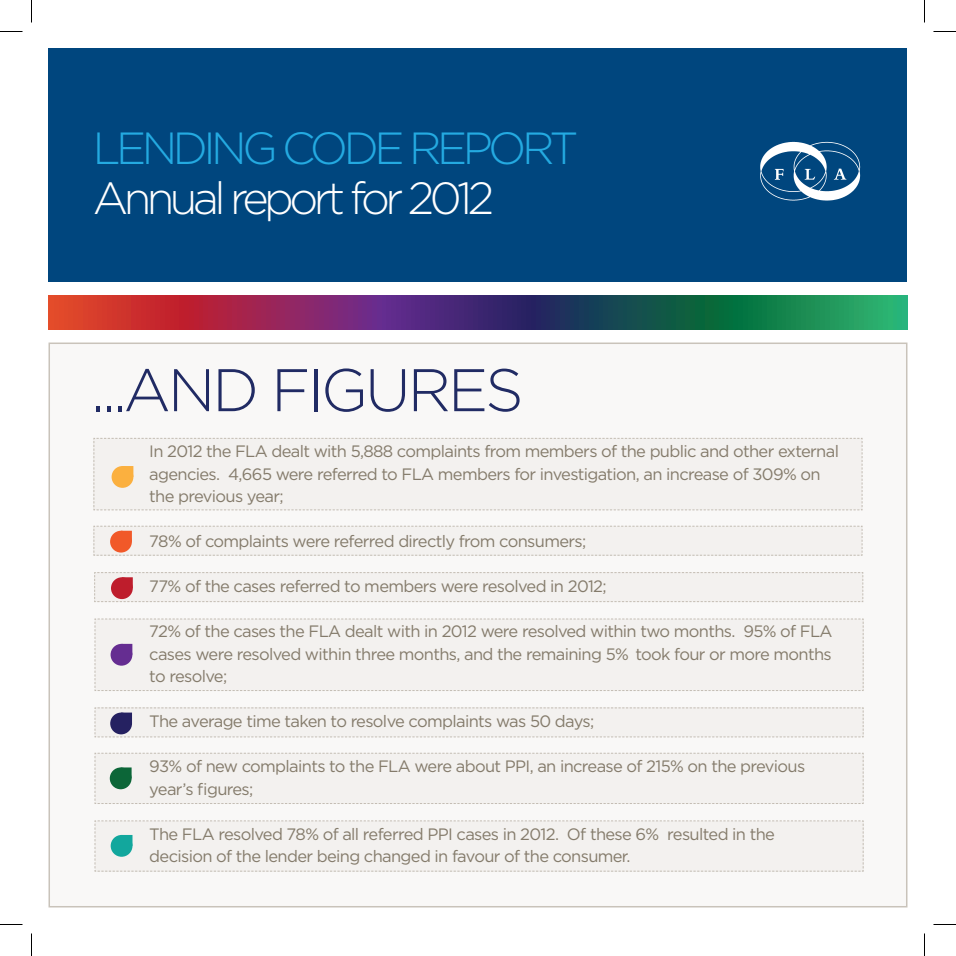
<style>
.page{position:relative;width:956px;height:956px;background:#fff}
.page>*{position:absolute;margin:0;border:0;box-sizing:border-box;transform-origin:0 0}
.t1{font:300 60px "Gotham";letter-spacing:-.05em;color:#212b64}
.t2{font:300 45px "Gotham";letter-spacing:-.1em;color:#fff}
.t3{font:300 45px "Gotham";letter-spacing:-.1em;color:#24aae1}
.t4{font:16.5px/22.5px "Gotham";letter-spacing:-.04em;color:#887f6f}
</style>
<div class="page">
<div style="left:49px;top:342px;width:858px;height:565px;background:#f9f8f7;border:2px solid #c9c3ba"></div>
<svg style="left:49px;top:295px;width:858px;height:34px;background:#594755"></svg>
<div style="left:49px;top:49px;width:858px;height:233px;background:#00467e"></div>
<img style="left:760px;top:141px;width:101px;height:60px">
<svg style="left:94px;top:752px;width:770px;height:52px"></svg>
<svg style="left:94px;top:438px;width:769px;height:72px"></svg>
<svg style="left:93px;top:525px;width:770px;height:31px"></svg>
<svg style="left:94px;top:572px;width:770px;height:30px"></svg>
<svg style="left:95px;top:619px;width:769px;height:72px"></svg>
<svg style="left:94px;top:707px;width:770px;height:31px"></svg>
<svg style="left:95px;top:753px;width:769px;height:51px"></svg>
<svg style="left:95px;top:820px;width:769px;height:52px"></svg>
<svg style="left:0;top:31px;width:22px;height:1px"></svg>
<svg style="left:933px;top:31px;width:23px;height:1px"></svg>
<svg style="left:0;top:924px;width:22px;height:1px"></svg>
<svg style="left:933px;top:924px;width:23px;height:1px"></svg>
<svg style="left:31px;top:0;width:1px;height:23px"></svg>
<svg style="left:31px;top:933px;width:1px;height:23px"></svg>
<svg style="left:924px;top:0;width:1px;height:23px"></svg>
<svg style="left:924px;top:933px;width:1px;height:23px"></svg>
<h2 class="t3" style="left:93px;top:121px;width:483px">LENDING CODE REPORT</h2>
<h2 class="t2" style="left:93px;top:171px;width:403px">Annual report for 2012</h2>
<h1 class="t1" style="left:91px;top:354px;width:434px">...and Figures</h1>
<p class="t4" style="left:149px;top:440px;width:691px">In 2012 the FLA dealt with 5,888 complaints from members of the public and other external agencies. 4,665 were referred to FLA members for investigation, an increase of 309% on the previous year;</p>
<p class="t4" style="left:149px;top:530px;width:438px">78% of complaints were referred directly from consumers;</p>
<p class="t4" style="left:149px;top:575px;width:459px">77% of the cases referred to members were resolved in 2012;</p>
<p class="t4" style="left:149px;top:620px;width:685px;text-align:justify">72% of the cases the FLA dealt with in 2012 were resolved within two months. 95% of FLA cases were resolved within three months, and the remaining 5% took four or more months to resolve;</p>
<p class="t4" style="left:149px;top:710px;width:446px">The average time taken to resolve complaints was 50 days;</p>
<p class="t4" style="left:149px;top:755px;width:658px">93% of new complaints to the FLA were about PPI, an increase of 215% on the previous year’s figures;</p>
<p class="t4" style="left:149px;top:822px;width:627px">The FLA resolved 78% of all referred PPI cases in 2012. Of these 6% resulted in the decision of the lender being changed in favour of the consumer.</p>
</div>
